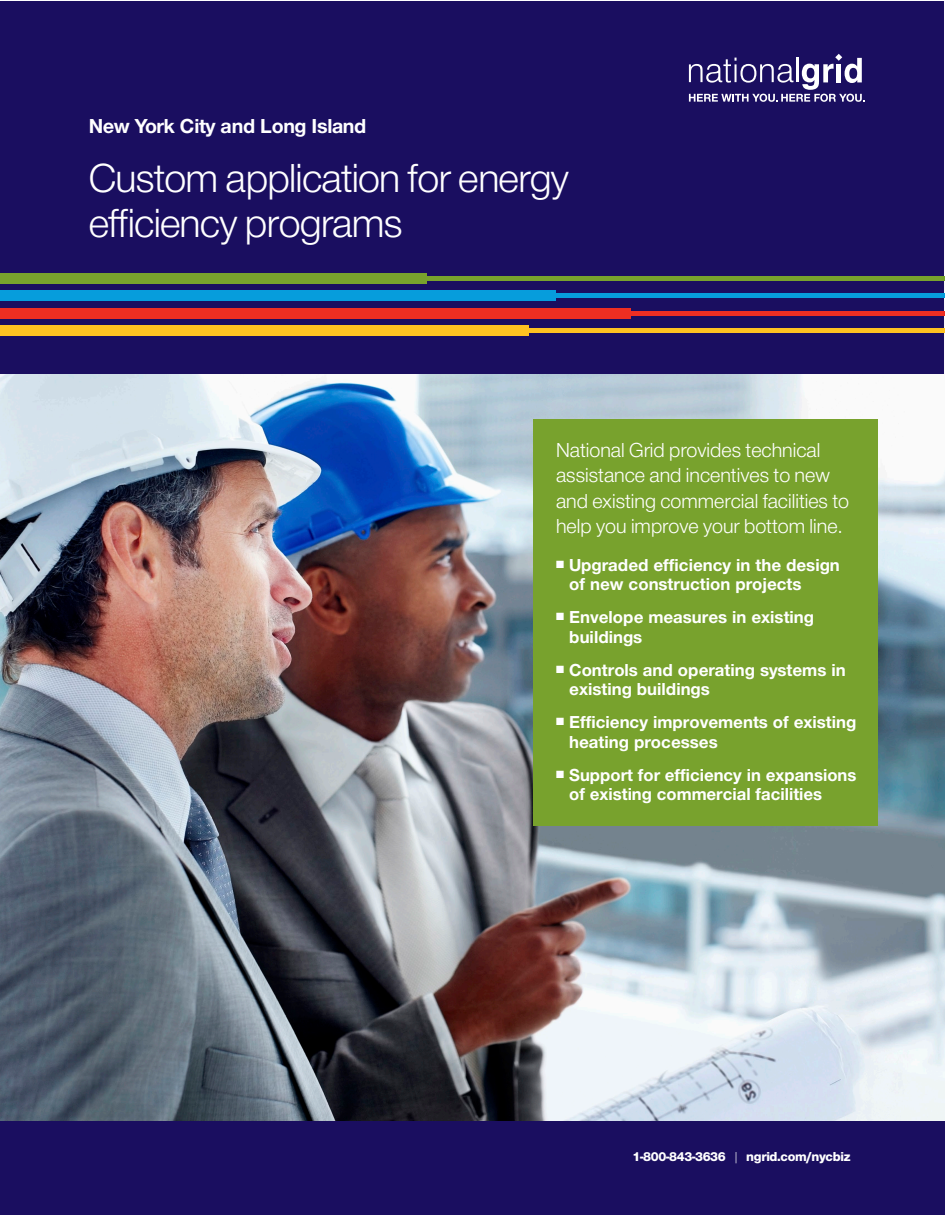
<style>
.page{position:relative;width:945px;height:1215px;background:#fff}
.page>*{position:absolute;margin:0;border:0;box-sizing:border-box;transform-origin:0 0}
.t1{font:42px/45px "Helvetica Neue H45";letter-spacing:-.02em;color:#fff}
.t2{font:21px/25.5px "Helvetica Neue H45";color:#fff}
.t3{font:21px "Helvetica Neue H75";letter-spacing:-.02em;color:#fff}
.t4{font:18px/19.5px "Helvetica Neue H75";color:#fff}
.t5{font:13.5px "Helvetica Neue H85";letter-spacing:-.025em;color:#fff}
.s1{font-family:"Helvetica Neue H45"}
</style>
<div class="page">
<img style="left:0;top:221px;width:945px;height:900px">
<div style="left:1px;top:1px;width:943px;height:372px;background:#1a0e60"></div>
<div style="left:533px;top:420px;width:345px;height:406px;background:#78a22d"></div>
<div style="left:0;top:273px;width:427px;height:10px;background:#78a22d"></div>
<hr style="left:348px;top:276px;width:597px;height:4px;background:#78a22d">
<div style="left:0;top:326px;width:529px;height:10px;background:#fec221"></div>
<hr style="left:494px;top:329px;width:451px;height:4px;background:#fec221">
<div style="left:0;top:291px;width:556px;height:10px;background:#069ddc"></div>
<hr style="left:473px;top:294px;width:472px;height:4px;background:#069ddc">
<div style="left:0;top:308px;width:630px;height:10px;background:#ee2e22"></div>
<hr style="left:490px;top:311px;width:455px;height:4px;background:#ee2e22">
<div style="left:0;top:1121px;width:945px;height:94px;background:#1a0e60"></div>
<svg style="left:689px;top:54px;width:176px;height:48px"></svg>
<p class="t3" style="left:89px;top:112px;width:279px">New York City and Long Island</p>
<p class="t1" style="left:89px;top:159px;width:482px">Custom application for energy efficiency programs</p>
<p class="t2" style="left:556px;top:439px;width:295px">National Grid provides technical assistance and incentives to new and existing commercial facilities to help you improve your bottom line.</p>
<p class="t4" style="left:569px;top:556px;width:272px;text-indent:-13px">■ Upgraded efficiency in the design of new construction projects</p>
<p class="t4" style="left:569px;top:609px;width:246px;text-indent:-13px">■ Envelope measures in existing buildings</p>
<p class="t4" style="left:569px;top:661px;width:278px;text-indent:-13px">■ Controls and operating systems in existing buildings</p>
<p class="t4" style="left:569px;top:714px;width:289px;text-indent:-13px">■ Efficiency improvements of existing heating processes</p>
<p class="t4" style="left:569px;top:766px;width:289px;text-indent:-13px">■ Support for efficiency in expansions of existing commercial facilities</p>
<p class="t5" style="left:633px;top:1147px;width:219px">1-800-843-3636 <span class="s1">|</span> ngrid.com/nycbiz</p>
</div>
